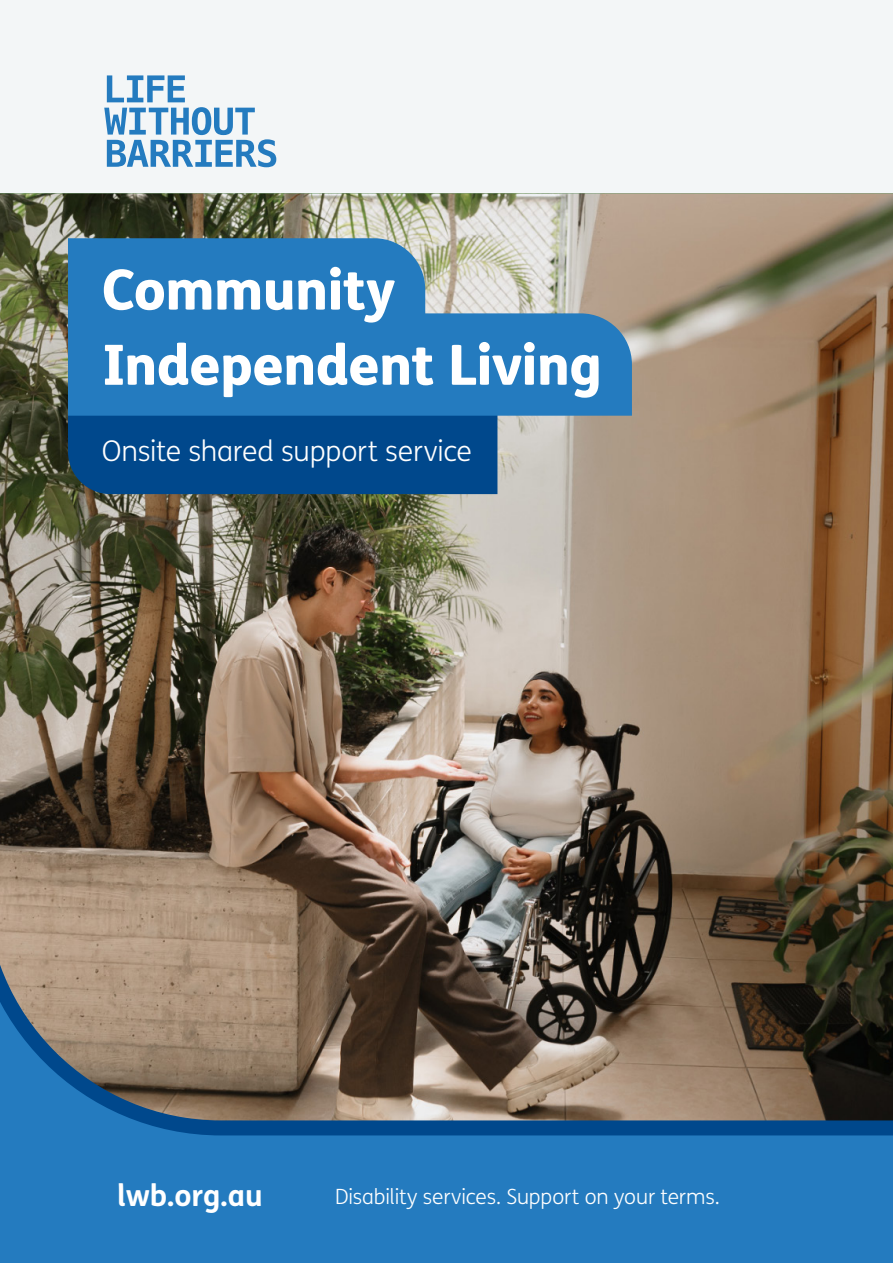
<style>
.page{position:relative;width:893px;height:1263px;background:#fff}
.page>*{position:absolute;margin:0;border:0;box-sizing:border-box;transform-origin:0 0}
.Title_WBG{font:800 55.5px "FS Me";letter-spacing:-.015em;color:#fff}
.t1{font:700 30px "FS Me";color:#fff}
.Dis_bottom{font:300 28.5px "FS Me";letter-spacing:-.01em;color:#fff}
.t2{font:300 21px "FS Me";letter-spacing:-.01em;color:#fff}
</style>
<div class="page">
<div style="left:0;top:718px;width:893px;height:545px;background:#247bbf"></div>
<img style="left:0;top:0;width:893px;height:1136px">
<div style="left:68px;top:416px;width:429px;height:78px;background:#00488c"></div>
<div style="left:68px;top:313px;width:564px;height:103px;background:#247bbf"></div>
<div style="left:68px;top:238px;width:357px;height:103px;background:#247bbf"></div>
<svg style="left:104px;top:75px;width:172px;height:92px"></svg>
<p class="Title_WBG" style="left:102px;top:246px;width:295px">Community</p>
<p class="Title_WBG" style="left:102px;top:321px;width:502px">Independent Living</p>
<p class="Dis_bottom" style="left:102px;top:432px;width:371px">Onsite shared support service</p>
<p class="t1" style="left:117px;top:1172px;width:147px">lwb.org.au</p>
<p class="t2" style="left:335px;top:1182px;width:386px">Disability services. Support on your terms.</p>
</div>
